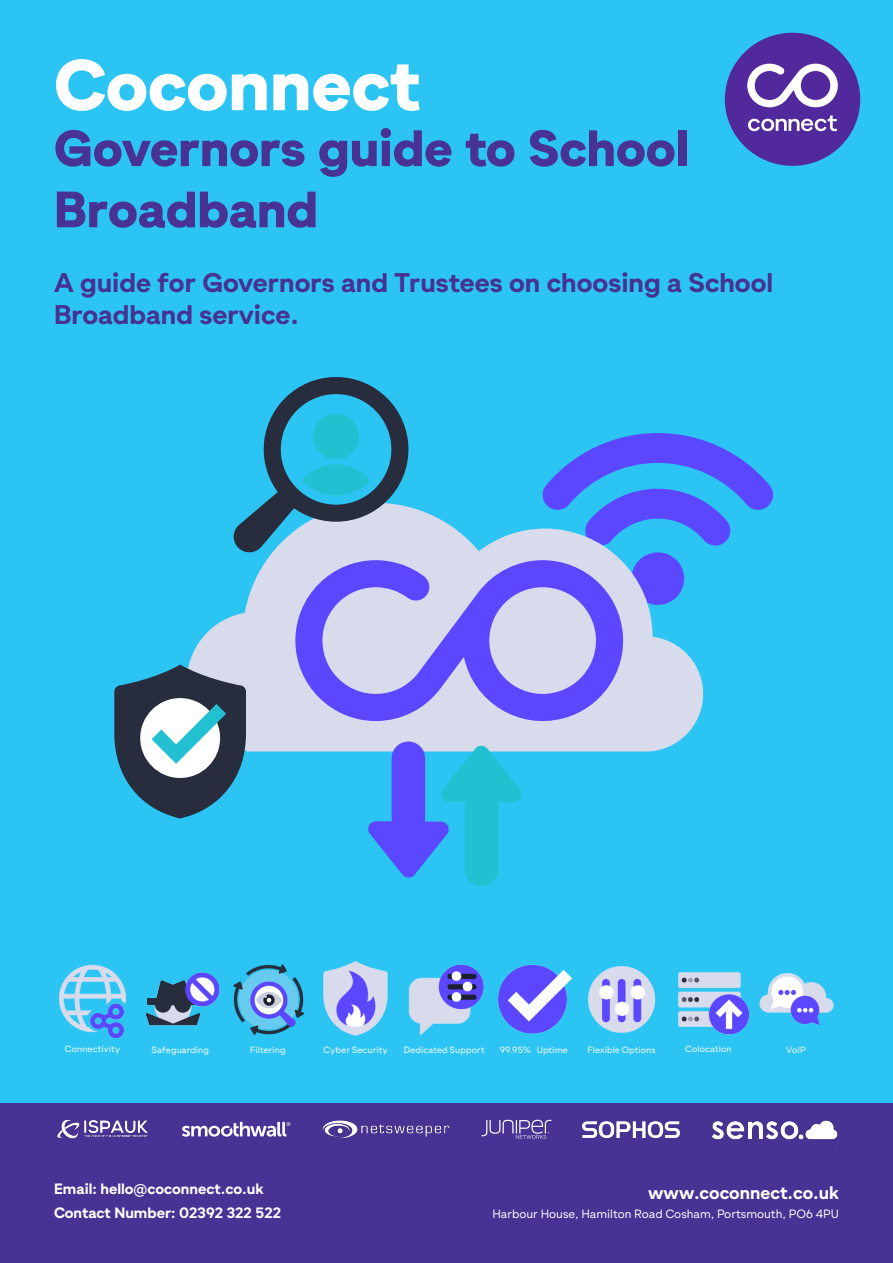
<style>
.page{position:relative;width:893px;height:1263px;background:#2cc4f2}
.page>*{position:absolute;margin:0;border:0;box-sizing:border-box;transform-origin:0 0}
.t1{font:900 72px "Gramatika";color:#fff}
.t2{font:900 51px/61.2px "Gramatika";color:#483293}
.t3{font:700 27px/32.4px "Gramatika";color:#473191}
.t4{font:700 18px "Gramatika";color:#fff}
.t5{font:700 15px/24px "Gramatika";color:#fff}
.t6{font:12px "Gramatika";color:#fff}
.t7{font:9px "Gramatika";letter-spacing:.015em;color:#fff}
</style>
<div class="page">
<div style="left:725px;top:33px;width:135px;height:133px;background:#52299c;border-radius:50%"></div>
<svg style="left:747px;top:64px;width:91px;height:67px"></svg>
<div style="left:0;top:1103px;width:893px;height:160px;background:#483293"></div>
<svg style="left:182px;top:1122px;width:108px;height:15px"></svg>
<svg style="left:481px;top:1120px;width:70px;height:19px"></svg>
<img style="left:57px;top:1119px;width:91px;height:20px">
<img style="left:322px;top:1120px;width:128px;height:18px">
<img style="left:583px;top:1121px;width:96px;height:16px">
<img style="left:712px;top:1120px;width:126px;height:25px">
<img style="left:59px;top:964px;width:67px;height:75px">
<img style="left:146px;top:972px;width:74px;height:54px">
<img style="left:233px;top:964px;width:72px;height:71px">
<img style="left:323px;top:961px;width:65px;height:75px">
<img style="left:408px;top:964px;width:76px;height:72px">
<img style="left:498px;top:964px;width:74px;height:70px">
<img style="left:678px;top:972px;width:70px;height:63px">
<img style="left:588px;top:966px;width:68px;height:67px">
<img style="left:759px;top:973px;width:75px;height:53px">
<svg style="left:542px;top:433px;width:231px;height:113px"></svg>
<svg style="left:189px;top:503px;width:514px;height:248px;fill:#d8dbec"></svg>
<svg style="left:295px;top:560px;width:331px;height:170px;background:#a7a1f3"></svg>
<svg style="left:114px;top:665px;width:132px;height:153px"></svg>
<div style="left:392px;top:741px;width:33px;height:120px;background:#5b47ff;border-radius:17px"></div>
<svg style="left:368px;top:821px;width:81px;height:57px"></svg>
<div style="left:465px;top:772px;width:33px;height:114px;background:#23c0d2;border-radius:17px"></div>
<svg style="left:439px;top:745px;width:85px;height:57px"></svg>
<svg style="left:232px;top:377px;width:176px;height:177px"></svg>
<p class="t1" style="left:54px;top:32px;width:367px">Coconnect</p>
<p class="t2" style="left:54px;top:119px;width:636px">Governors guide to School<br>Broadband</p>
<p class="t3" style="left:54px;top:267px;width:721px">A guide for Governors and Trustees on choosing a School<br>Broadband service.</p>
<p class="t7" style="left:65px;top:1042px;width:57px">Connectivity</p>
<p class="t7" style="left:152px;top:1043px;width:59px">Safeguarding</p>
<p class="t7" style="left:250px;top:1043px;width:37px">Filtering</p>
<p class="t7" style="left:323px;top:1043px;width:65px">Cyber Security</p>
<p class="t7" style="left:404px;top:1043px;width:82px">Dedicated Support</p>
<p class="t7" style="left:500px;top:1043px;width:70px">99.95% Uptime</p>
<p class="t7" style="left:587px;top:1043px;width:70px">Flexible Options</p>
<p class="t7" style="left:685px;top:1043px;width:48px">Colocation</p>
<p class="t7" style="left:786px;top:1043px;width:21px">VoIP</p>
<h3 class="t5" style="left:54px;top:1177px;width:228px">Email: hello@coconnect.co.uk<br>Contact Number: 02392 322 522</h3>
<h3 class="t4" style="left:648px;top:1180px;width:192px">www.coconnect.co.uk</h3>
<h3 class="t6" style="left:492px;top:1205px;width:348px">Harbour House, Hamilton Road Cosham, Portsmouth, PO6 4PU</h3>
</div>
